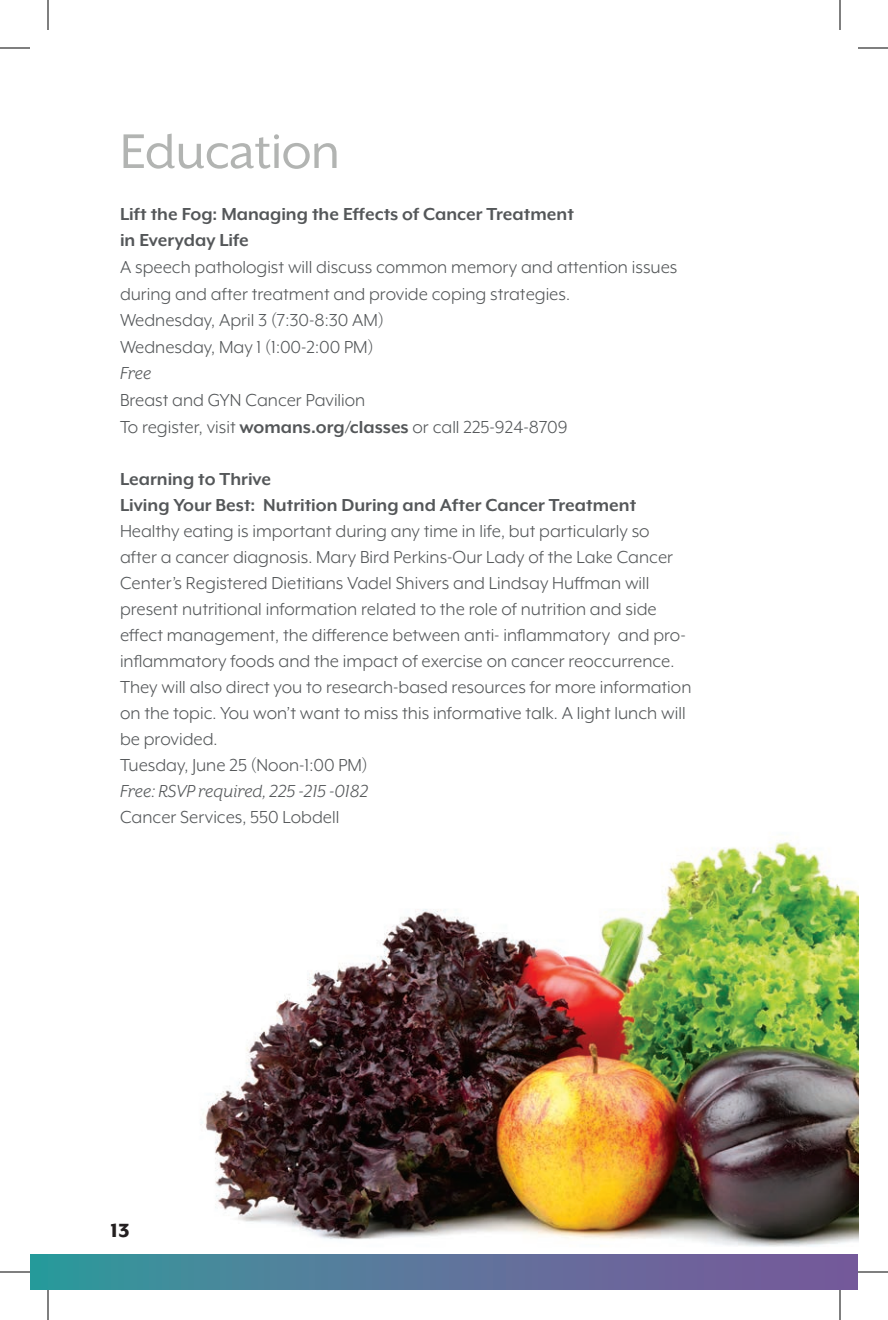
<style>
.page{position:relative;width:888px;height:1320px;background:#fff}
.page>*{position:absolute;margin:0;border:0;box-sizing:border-box;transform-origin:0 0}
.t1{font:56px "Mr Eaves XL San OT";letter-spacing:-.01em;color:#b2b4b2}
.t2{font:800 22px "Mr Eaves XL Mod OT";color:#231f20}
.t3{font:20px/26px "Mr Eaves XL Mod OT";color:#545759}
.t4{font:700 20px/26px "Mr Eaves XL Mod OT";color:#545759}
.t5{font:italic 20px "Mr Eaves XL San OT";color:#545759}
.s1{font-weight:700}
</style>
<div class="page">
<img style="left:200px;top:841px;width:658px;height:406px">
<div style="left:30px;top:1254px;width:828px;height:36px;background:linear-gradient(to right,#34989c,#7e559b)"></div>
<svg style="left:0;top:47px;width:30px;height:1px"></svg>
<svg style="left:858px;top:47px;width:30px;height:1px"></svg>
<svg style="left:0;top:1271px;width:30px;height:1px"></svg>
<svg style="left:858px;top:1271px;width:30px;height:1px"></svg>
<svg style="left:47px;top:0;width:1px;height:30px"></svg>
<svg style="left:47px;top:1290px;width:1px;height:30px"></svg>
<svg style="left:839px;top:0;width:1px;height:30px"></svg>
<svg style="left:839px;top:1290px;width:1px;height:30px"></svg>
<hr style="left:0;top:48px;width:30px;height:1px;background:#000">
<hr style="left:858px;top:48px;width:30px;height:1px;background:#000">
<hr style="left:0;top:1272px;width:30px;height:1px;background:#000">
<hr style="left:858px;top:1272px;width:30px;height:1px;background:#000">
<hr style="left:48px;top:0;width:1px;height:30px;background:#000">
<hr style="left:48px;top:1290px;width:1px;height:30px;background:#000">
<hr style="left:840px;top:0;width:1px;height:30px;background:#000">
<hr style="left:840px;top:1290px;width:1px;height:30px;background:#000">
<h1 class="t1" style="left:120px;top:123px;width:221px">Education</h1>
<p class="t4" style="left:120px;top:201px;width:455px">Lift the Fog: Managing the Effects of Cancer Treatment in Everyday Life</p>
<p class="t3" style="left:120px;top:253px;width:559px;line-height:26.8px">A speech pathologist will discuss common memory and attention issues during and after treatment and provide coping strategies.<br>Wednesday, April 3 (7:30-8:30 AM)<br>Wednesday, May 1 (1:00-2:00 PM)</p>
<p class="t5" style="left:120px;top:363px;width:33px">Free</p>
<p class="t3" style="left:120px;top:387px;width:449px;line-height:26.8px">Breast and GYN Cancer Pavilion<br>To register, visit <span class="s1">womans.org/classes</span> or call 225-924-8709</p>
<p class="t4" style="left:120px;top:466px;width:518px">Learning to Thrive<br>Living Your Best: Nutrition During and After Cancer Treatment</p>
<p class="t3" style="left:120px;top:518px;width:573px">Healthy eating is important during any time in life, but particularly so after a cancer diagnosis. Mary Bird Perkins-Our Lady of the Lake Cancer Center’s Registered Dietitians Vadel Shivers and Lindsay Huffman will present nutritional information related to the role of nutrition and side effect management, the difference between anti- inflammatory and pro&shy;inflammatory foods and the impact of exercise on cancer reoccurrence.<br>They will also direct you to research-based resources for more information on the topic. You won’t want to miss this informative talk. A light lunch will be provided.<br>Tuesday, June 25 (Noon-1:00 PM)</p>
<p class="t5" style="left:120px;top:781px;width:250px">Free: RSVP required, 225 -215 -0182</p>
<p class="t3" style="left:120px;top:804px;width:221px">Cancer Services, 550 Lobdell</p>
<p class="t2" style="left:110px;top:1219px;width:21px">13</p>
</div>
